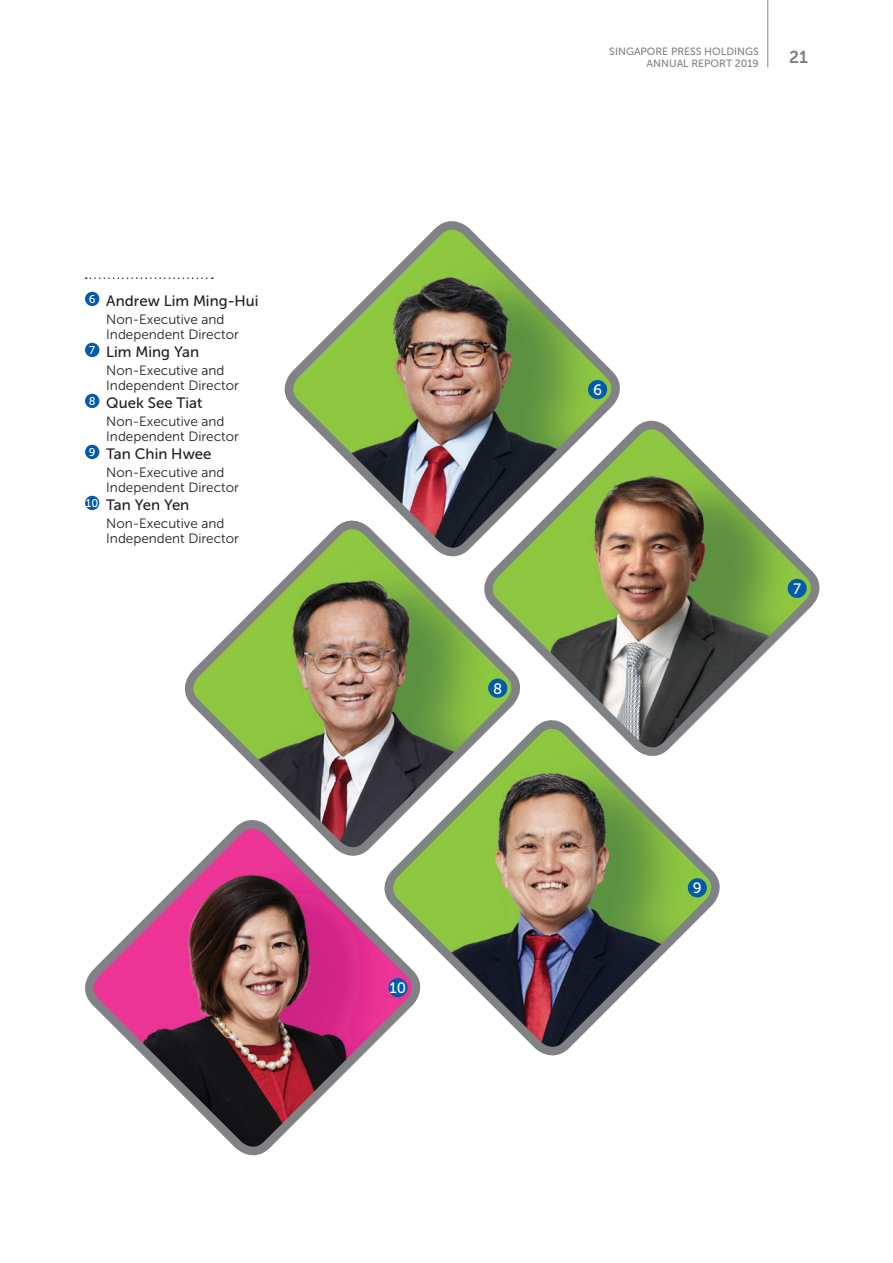
<style>
.page{position:relative;width:893px;height:1263px;background:#fff}
.page>*{position:absolute;margin:0;border:0;box-sizing:border-box;transform-origin:0 0}
.t1{font:17.25px "Museo Sans 700";color:#808285}
.t2{font:15px "Museo Sans 500";color:#231f20}
.t3{font:15px "Museo Sans 500";letter-spacing:-.03em;color:#231f20}
.t4{font:15px "Museo Sans 500";color:#fff}
.t5{font:13.5px/15px "Museo Sans 300";color:#231f20}
.t6{font:10.5px/12.6px "Museo Sans 500";color:#808285;text-align:right}
</style>
<div class="page">
<svg style="left:284px;top:221px;width:336px;height:296px"></svg>
<svg style="left:480px;top:417px;width:340px;height:299px"></svg>
<svg style="left:85px;top:866px;width:296px;height:290px"></svg>
<svg style="left:381px;top:716px;width:339px;height:340px"></svg>
<svg style="left:184px;top:517px;width:340px;height:349px"></svg>
<div style="left:85px;top:292px;width:14px;height:14px;background:#015aaa;border-radius:50%"></div>
<div style="left:85px;top:343px;width:14px;height:14px;background:#015aaa;border-radius:50%"></div>
<div style="left:85px;top:394px;width:14px;height:14px;background:#015aaa;border-radius:50%"></div>
<div style="left:85px;top:445px;width:14px;height:14px;background:#015aaa;border-radius:50%"></div>
<div style="left:85px;top:496px;width:14px;height:14px;background:#015aaa;border-radius:50%"></div>
<svg style="left:86px;top:277px;width:127px;height:2px"></svg>
<div style="left:588px;top:380px;width:19px;height:19px;background:#015aaa;border-radius:50%"></div>
<div style="left:788px;top:579px;width:19px;height:19px;background:#015aaa;border-radius:50%"></div>
<div style="left:488px;top:679px;width:19px;height:19px;background:#015aaa;border-radius:50%"></div>
<div style="left:688px;top:878px;width:19px;height:19px;background:#015aaa;border-radius:50%"></div>
<div style="left:388px;top:978px;width:19px;height:19px;background:#015aaa;border-radius:50%"></div>
<hr style="left:767px;top:0;width:1px;height:67px;background:#808285">
<p class="t2" style="left:89px;top:293px;width:171px"><sup>6</sup> Andrew Lim Ming-Hui</p>
<p class="t5" style="left:106px;top:312px;width:134px">Non-Executive and<br>Independent Director</p>
<p class="t2" style="left:89px;top:344px;width:112px"><sup>7</sup> Lim Ming Yan</p>
<p class="t5" style="left:106px;top:363px;width:134px">Non-Executive and<br>Independent Director</p>
<p class="t2" style="left:89px;top:395px;width:115px"><sup>8</sup> Quek See Tiat</p>
<p class="t5" style="left:106px;top:414px;width:134px">Non-Executive and<br>Independent Director</p>
<p class="t2" style="left:89px;top:446px;width:124px"><sup>9</sup> Tan Chin Hwee</p>
<p class="t5" style="left:106px;top:465px;width:134px">Non-Executive and<br>Independent Director</p>
<p class="t3" style="left:86px;top:497px;width:105px"><sup>10</sup> Tan Yen Yen</p>
<p class="t5" style="left:106px;top:516px;width:134px">Non-Executive and<br>Independent Director</p>
<p class="t6" style="left:609px;top:45px;width:151px">SINGAPORE PRESS HOLDINGS<br>ANNUAL REPORT 2019</p>
<p class="t1" style="left:789px;top:48px;width:20px">21</p>
<p class="t4" style="left:593px;top:382px;width:10px">6</p>
<p class="t4" style="left:493px;top:680px;width:11px">8</p>
<p class="t4" style="left:390px;top:980px;width:18px">10</p>
<p class="t4" style="left:693px;top:880px;width:10px">9</p>
<p class="t4" style="left:793px;top:581px;width:9px">7</p>
</div>
